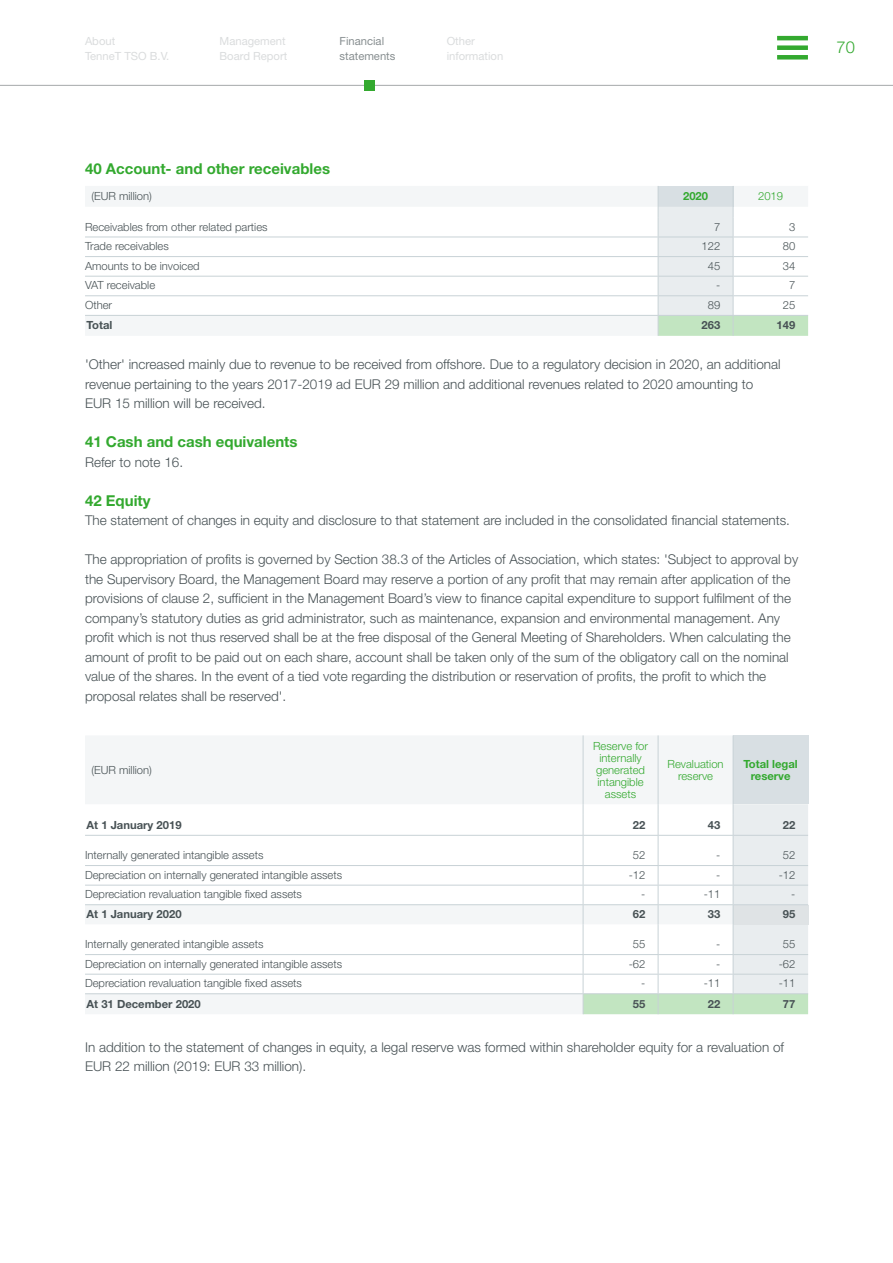
<style>
.page{position:relative;width:893px;height:1263px;background:#fff}
.page>*{position:absolute;margin:0;border:0;box-sizing:border-box;transform-origin:0 0}
.t1{font:300 16.5px "Helvetica Neue LT Std";color:#33a92f}
.t2{font:700 15px "Helvetica Neue LT Std";color:#33a92f}
.t3{font:300 13.5px/19.5px "Helvetica Neue LT Std";color:#485255}
.t4{font:300 11.25px "Helvetica Neue LT Std";color:#485255}
.t5{font:700 11.25px "Helvetica Neue LT Std";color:#485255}
.t6{font:300 11.25px/12px "Helvetica Neue LT Std";color:#33a92f;text-align:center}
.t7{font:11.25px/14.2px "Helvetica Neue LT Std";color:#dadcdd}
.t8{font:700 11.25px/12px "Helvetica Neue LT Std";color:#33a92f;text-align:center}
.t9{font:11.25px/14.2px "Helvetica Neue LT Std";color:#888f91}
</style>
<div class="page">
<svg style="left:85px;top:186px;width:573px;height:150px"></svg>
<hr style="left:85px;top:237px;width:573px;height:1px;background:#c8d2d6">
<hr style="left:85px;top:256px;width:573px;height:1px;background:#c8d2d6">
<hr style="left:85px;top:276px;width:573px;height:1px;background:#c8d2d6">
<hr style="left:85px;top:295px;width:573px;height:1px;background:#c8d2d6">
<hr style="left:85px;top:315px;width:573px;height:1px;background:#c8d2d6">
<svg style="left:658px;top:186px;width:150px;height:150px"></svg>
<svg style="left:85px;top:735px;width:648px;height:279px"></svg>
<div style="left:733px;top:735px;width:75px;height:69px;background:#d8dfe3"></div>
<hr style="left:583px;top:735px;width:1px;height:69px;background:#c8d2d6">
<hr style="left:658px;top:735px;width:1px;height:69px;background:#c8d2d6">
<hr style="left:733px;top:735px;width:1px;height:69px;background:#c8d2d6">
<hr style="left:85px;top:835px;width:498px;height:1px;background:#c8d2d6">
<hr style="left:85px;top:865px;width:498px;height:1px;background:#c8d2d6">
<hr style="left:85px;top:885px;width:498px;height:1px;background:#c8d2d6">
<hr style="left:85px;top:904px;width:498px;height:1px;background:#c8d2d6">
<hr style="left:85px;top:954px;width:498px;height:1px;background:#c8d2d6">
<hr style="left:85px;top:974px;width:498px;height:1px;background:#c8d2d6">
<hr style="left:85px;top:993px;width:498px;height:1px;background:#c8d2d6">
<svg style="left:583px;top:804px;width:225px;height:210px"></svg>
<hr style="left:0;top:85px;width:893px;height:1px;background:#a5a9aa">
<div style="left:364px;top:80px;width:11px;height:10px;background:#33a92f"></div>
<hr style="left:777px;top:36px;width:31px;height:4px;background:#33a92f">
<div style="left:777px;top:45px;width:31px;height:5px;background:#33a92f"></div>
<div style="left:777px;top:55px;width:31px;height:5px;background:#33a92f"></div>
<p class="t7" style="left:85px;top:34px;width:86px">About<br>TenneT TSO B.V.</p>
<p class="t7" style="left:447px;top:34px;width:58px">Other information</p>
<p class="t7" style="left:220px;top:34px;width:69px">Management<br>Board Report</p>
<p class="t9" style="left:340px;top:34px;width:57px">Financial statements</p>
<p class="t1" style="left:837px;top:37px;width:20px">70</p>
<p class="t2" style="left:85px;top:160px;width:247px">40 Account- and other receivables</p>
<p class="t4" style="left:91px;top:189px;width:62px">(EUR million)</p>
<p class="t8" style="left:683px;top:190px;width:27px">2020</p>
<p class="t6" style="left:758px;top:190px;width:27px">2019</p>
<p class="t4" style="left:85px;top:220px;width:184px">Receivables from other related parties</p>
<p class="t4" style="left:714px;top:220px;width:8px">7</p>
<p class="t4" style="left:789px;top:220px;width:8px">3</p>
<p class="t4" style="left:85px;top:239px;width:85px">Trade receivables</p>
<p class="t4" style="left:702px;top:239px;width:20px">122</p>
<p class="t4" style="left:783px;top:239px;width:14px">80</p>
<p class="t4" style="left:85px;top:259px;width:116px">Amounts to be invoiced</p>
<p class="t4" style="left:708px;top:259px;width:14px">45</p>
<p class="t4" style="left:783px;top:259px;width:14px">34</p>
<p class="t4" style="left:85px;top:278px;width:72px">VAT receivable</p>
<p class="t4" style="left:716px;top:278px;width:6px">-</p>
<p class="t4" style="left:789px;top:278px;width:8px">7</p>
<p class="t4" style="left:85px;top:298px;width:29px">Other</p>
<p class="t4" style="left:708px;top:298px;width:14px">89</p>
<p class="t4" style="left:783px;top:298px;width:14px">25</p>
<p class="t5" style="left:87px;top:318px;width:27px">Total</p>
<p class="t5" style="left:702px;top:318px;width:20px">263</p>
<p class="t5" style="left:777px;top:318px;width:20px">149</p>
<p class="t3" style="left:85px;top:354px;width:697px">'Other' increased mainly due to revenue to be received from offshore. Due to a regulatory decision in 2020, an additional revenue pertaining to the years 2017-2019 ad EUR 29 million and additional revenues related to 2020 amounting to<br>EUR 15 million will be received.</p>
<p class="t2" style="left:85px;top:433px;width:214px">41 Cash and cash equivalents</p>
<p class="t3" style="left:85px;top:452px;width:100px">Refer to note 16.</p>
<p class="t2" style="left:85px;top:491px;width:67px">42 Equity</p>
<p class="t3" style="left:85px;top:510px;width:706px">The statement of changes in equity and disclosure to that statement are included in the consolidated financial statements.</p>
<p class="t3" style="left:85px;top:549px;width:715px">The appropriation of profits is governed by Section 38.3 of the Articles of Association, which states: 'Subject to approval by the Supervisory Board, the Management Board may reserve a portion of any profit that may remain after application of the provisions of clause 2, sufficient in the Management Board’s view to finance capital expenditure to support fulfilment of the company’s statutory duties as grid administrator, such as maintenance, expansion and environmental management. Any profit which is not thus reserved shall be at the free disposal of the General Meeting of Shareholders. When calculating the amount of profit to be paid out on each share, account shall be taken only of the sum of the obligatory call on the nominal value of the shares. In the event of a tied vote regarding the distribution or reservation of profits, the profit to which the proposal relates shall be reserved'.</p>
<p class="t4" style="left:91px;top:763px;width:62px">(EUR million)</p>
<p class="t6" style="left:593px;top:740px;width:57px">Reserve for internally generated intangible assets</p>
<p class="t6" style="left:668px;top:758px;width:58px">Revaluation reserve</p>
<p class="t8" style="left:743px;top:758px;width:56px">Total legal reserve</p>
<p class="t5" style="left:87px;top:818px;width:97px">At 1 January 2019</p>
<p class="t5" style="left:633px;top:818px;width:14px">22</p>
<p class="t5" style="left:708px;top:818px;width:14px">43</p>
<p class="t5" style="left:783px;top:818px;width:14px">22</p>
<p class="t4" style="left:85px;top:848px;width:180px">Internally generated intangible assets</p>
<p class="t4" style="left:633px;top:848px;width:14px">52</p>
<p class="t4" style="left:716px;top:848px;width:6px">-</p>
<p class="t4" style="left:783px;top:848px;width:14px">52</p>
<p class="t4" style="left:85px;top:868px;width:259px">Depreciation on internally generated intangible assets</p>
<p class="t4" style="left:629px;top:868px;width:18px">-12</p>
<p class="t4" style="left:716px;top:868px;width:6px">-</p>
<p class="t4" style="left:779px;top:868px;width:18px">-12</p>
<p class="t4" style="left:85px;top:887px;width:218px">Depreciation revaluation tangible fixed assets</p>
<p class="t4" style="left:641px;top:887px;width:6px">-</p>
<p class="t4" style="left:704px;top:887px;width:18px">-11</p>
<p class="t4" style="left:791px;top:887px;width:6px">-</p>
<p class="t5" style="left:87px;top:907px;width:97px">At 1 January 2020</p>
<p class="t5" style="left:633px;top:907px;width:14px">62</p>
<p class="t5" style="left:708px;top:907px;width:14px">33</p>
<p class="t5" style="left:783px;top:907px;width:14px">95</p>
<p class="t4" style="left:85px;top:937px;width:180px">Internally generated intangible assets</p>
<p class="t4" style="left:633px;top:937px;width:14px">55</p>
<p class="t4" style="left:716px;top:937px;width:6px">-</p>
<p class="t4" style="left:783px;top:937px;width:14px">55</p>
<p class="t4" style="left:85px;top:957px;width:259px">Depreciation on internally generated intangible assets</p>
<p class="t4" style="left:629px;top:957px;width:18px">-62</p>
<p class="t4" style="left:716px;top:957px;width:6px">-</p>
<p class="t4" style="left:779px;top:957px;width:18px">-62</p>
<p class="t4" style="left:85px;top:976px;width:218px">Depreciation revaluation tangible fixed assets</p>
<p class="t4" style="left:641px;top:976px;width:6px">-</p>
<p class="t4" style="left:704px;top:976px;width:18px">-11</p>
<p class="t4" style="left:779px;top:976px;width:18px">-11</p>
<p class="t5" style="left:87px;top:997px;width:116px">At 31 December 2020</p>
<p class="t5" style="left:633px;top:997px;width:14px">55</p>
<p class="t5" style="left:708px;top:997px;width:14px">22</p>
<p class="t5" style="left:783px;top:997px;width:14px">77</p>
<p class="t3" style="left:85px;top:1037px;width:700px">In addition to the statement of changes in equity, a legal reserve was formed within shareholder equity for a revaluation of<br>EUR 22 million (2019: EUR 33 million).</p>
</div>
